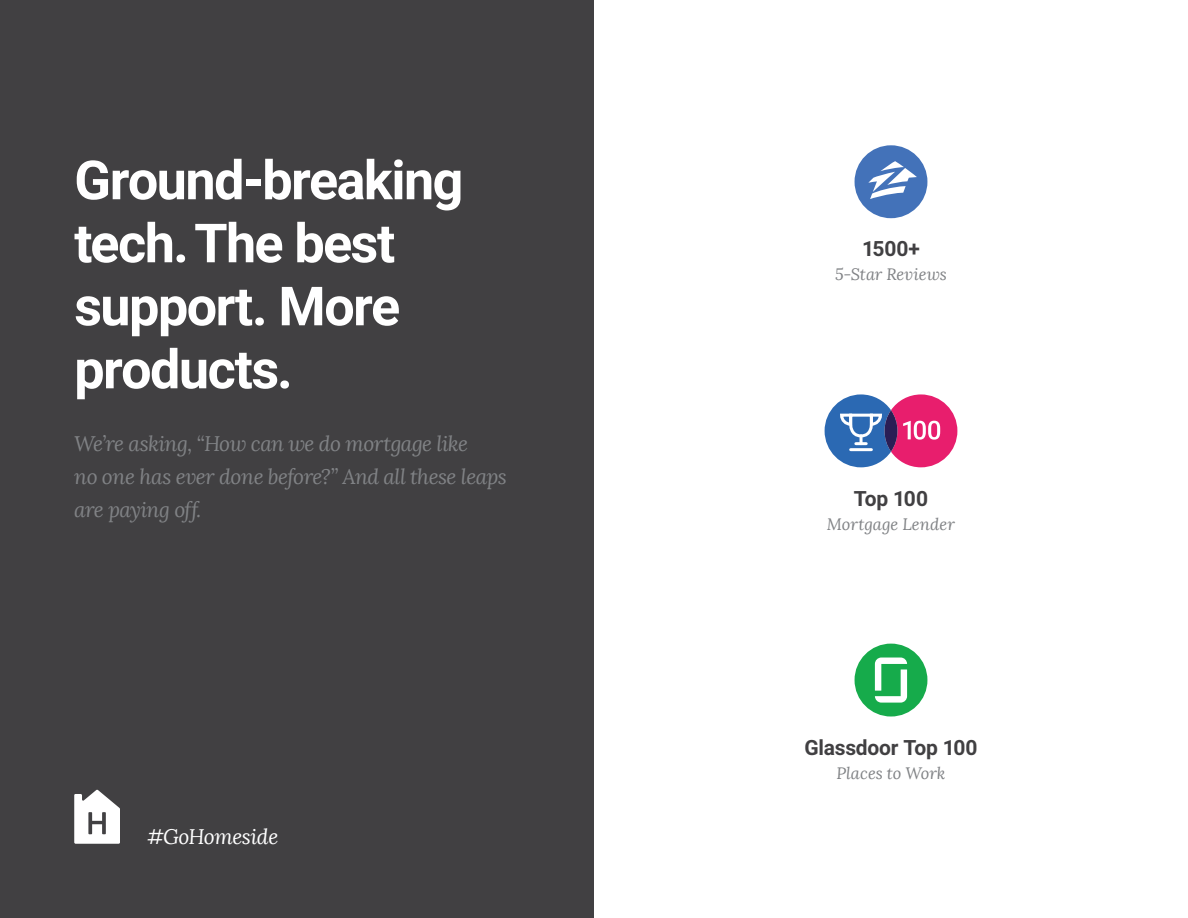
<style>
.page{position:relative;width:1188px;height:918px;background:#fff}
.page>*{position:absolute;margin:0;border:0;box-sizing:border-box;transform-origin:0 0}
.t1{font:700 54px/63px "Roboto";letter-spacing:-.03em;color:#fff}
.t2{font:italic 21px/33px "Lora";letter-spacing:-.025em;color:#808285}
.t3{font:700 21px "Roboto";letter-spacing:-.01em;color:#414042}
.t4{font:italic 21px "Lora";letter-spacing:-.02em;color:#fff}
.t5{font:italic 16.5px "Lora";color:#808285}
</style>
<div class="page">
<div style="left:0;top:0;width:594px;height:918px;background:#414042"></div>
<svg style="left:74px;top:790px;width:46px;height:54px"></svg>
<div style="left:855px;top:145px;width:72px;height:73px;background:#4372b9;border-radius:50%"></div>
<svg style="left:868px;top:161px;width:49px;height:38px"></svg>
<svg style="left:825px;top:394px;width:132px;height:73px"></svg>
<div style="left:855px;top:644px;width:72px;height:73px;background:#16ab4b;border-radius:50%"></div>
<svg style="left:875px;top:658px;width:32px;height:45px"></svg>
<h1 class="t1" style="left:74px;top:149px;width:391px">Ground-breaking tech. The best support. More products.</h1>
<p class="t2" style="left:74px;top:428px;width:434px">We’re asking, “How can we do mortgage like<br>no one has ever done before?” And all these leaps are paying off.</p>
<p class="t4" style="left:147px;top:824px;width:133px">#GoHomeside</p>
<p class="t3" style="left:862px;top:237px;width:59px">1500+</p>
<p class="t5" style="left:835px;top:265px;width:113px">5-Star Reviews</p>
<p class="t3" style="left:854px;top:486px;width:76px">Top 100</p>
<p class="t5" style="left:827px;top:514px;width:130px">Mortgage Lender</p>
<p class="t3" style="left:804px;top:735px;width:175px">Glassdoor Top 100</p>
<p class="t5" style="left:837px;top:763px;width:110px">Places to Work</p>
</div>
